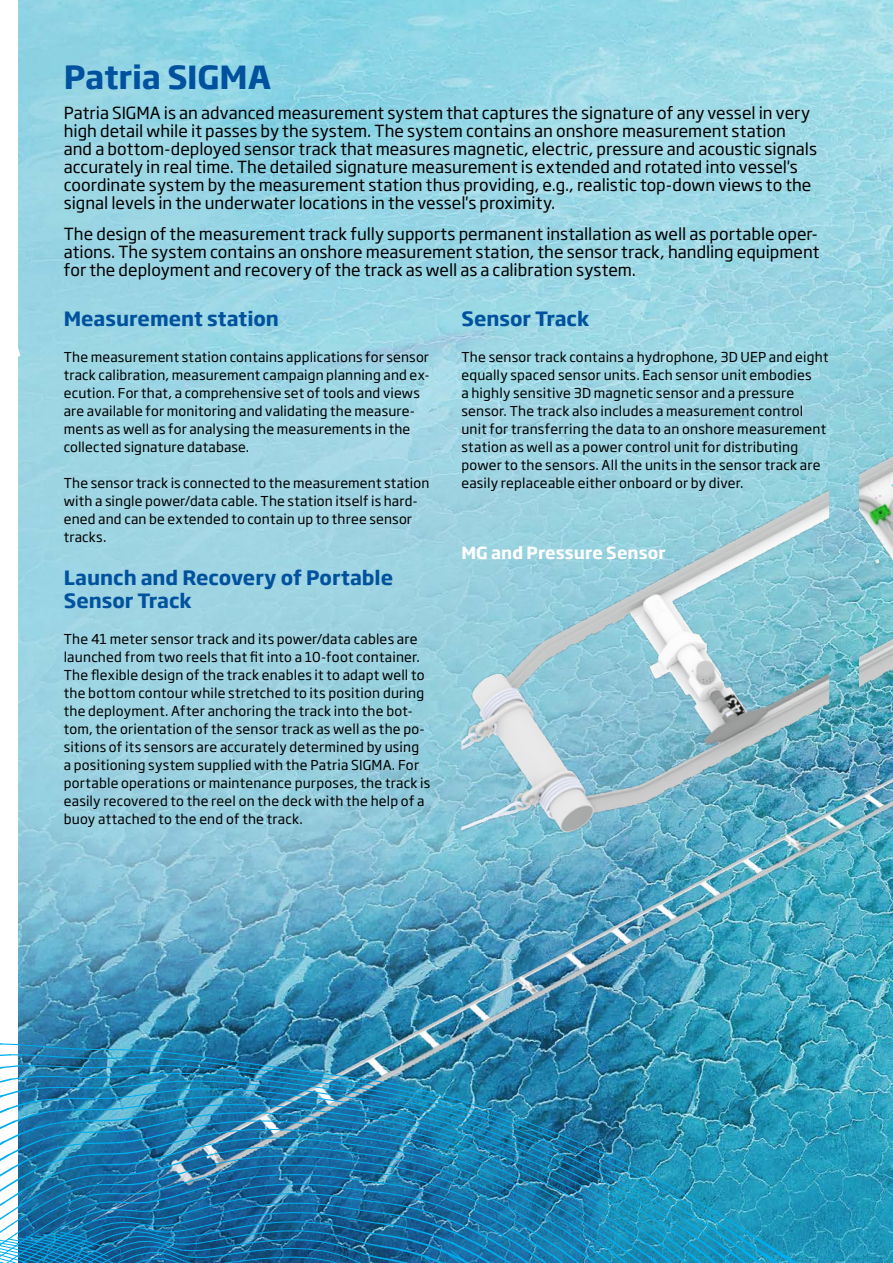
<style>
.page{position:relative;width:893px;height:1263px;background:#fff}
.page>*{position:absolute;margin:0;border:0;box-sizing:border-box;transform-origin:0 0}
.t1{font:700 31.5px "Soho Gothic Pro";letter-spacing:-.005em;color:#00529e}
.t2{font:700 19.5px/22.5px "Soho Gothic Pro";color:#00529e}
.t3{font:16.5px/18px "Soho Gothic Pro";color:#000}
.t4{font:700 16.5px "Soho Gothic Pro";letter-spacing:.005em;color:#fff}
.t5{font:13.5px/18px "Soho Gothic Pro";letter-spacing:.015em;color:#000}
</style>
<div class="page">
<img style="left:18px;top:0;width:875px;height:1263px">
<img style="left:820px;top:353px;width:73px;height:889px">
<img style="left:820px;top:485px;width:9px;height:378px">
<img style="left:859px;top:240px;width:34px;height:496px">
<img style="left:0;top:323px;width:820px;height:940px">
<h1 class="t1" style="left:64px;top:52px;width:209px">Patria SIGMA</h1>
<p class="t3" style="left:64px;top:103px;width:755px">Patria SIGMA is an advanced measurement system that captures the signature of any vessel in very high detail while it passes by the system. The system contains an onshore measurement station and a bottom-deployed sensor track that measures magnetic, electric, pressure and acoustic signals accurately in real time. The detailed signature measurement is extended and rotated into vessel's coordinate system by the measurement station thus providing, e.g., realistic top-down views to the signal levels in the underwater locations in the vessel's proximity.</p>
<p class="t3" style="left:64px;top:224px;width:757px;text-align:justify">The design of the measurement track fully supports permanent installation as well as portable oper&shy;ations. The system contains an onshore measurement station, the sensor track, handling equipment for the deployment and recovery of the track as well as a calibration system.</p>
<h2 class="t2" style="left:64px;top:306px;width:217px">Measurement station</h2>
<p class="t5" style="left:64px;top:347px;width:368px">The measurement station contains applications for sensor track calibration, measurement campaign planning and ex&shy;ecution. For that, a comprehensive set of tools and views are available for monitoring and validating the measure&shy;ments as well as for analysing the measurements in the collected signature database.</p>
<p class="t5" style="left:64px;top:473px;width:367px">The sensor track is connected to the measurement station with a single power/data cable. The station itself is hard&shy;ened and can be extended to contain up to three sensor tracks.</p>
<h2 class="t2" style="left:64px;top:565px;width:331px">Launch and Recovery of Portable<br>Sensor Track</h2>
<p class="t5" style="left:64px;top:629px;width:368px">The 41 meter sensor track and its power/data cables are launched from two reels that fit into a 10-foot container.<br>The flexible design of the track enables it to adapt well to the bottom contour while stretched to its position during the deployment. After anchoring the track into the bot&shy;tom, the orientation of the sensor track as well as the po&shy;sitions of its sensors are accurately determined by using<br>a positioning system supplied with the Patria SIGMA. For portable operations or maintenance purposes, the track is easily recovered to the reel on the deck with the help of a buoy attached to the end of the track.</p>
<h2 class="t2" style="left:461px;top:306px;width:129px">Sensor Track</h2>
<p class="t5" style="left:461px;top:347px;width:369px">The sensor track contains a hydrophone, 3D UEP and eight equally spaced sensor units. Each sensor unit embodies<br>a highly sensitive 3D magnetic sensor and a pressure sensor. The track also includes a measurement control unit for transferring the data to an onshore measurement station as well as a power control unit for distributing power to the sensors. All the units in the sensor track are easily replaceable either onboard or by diver.</p>
<p class="t4" style="left:461px;top:540px;width:206px">MG and Pressure Sensor</p>
</div>
